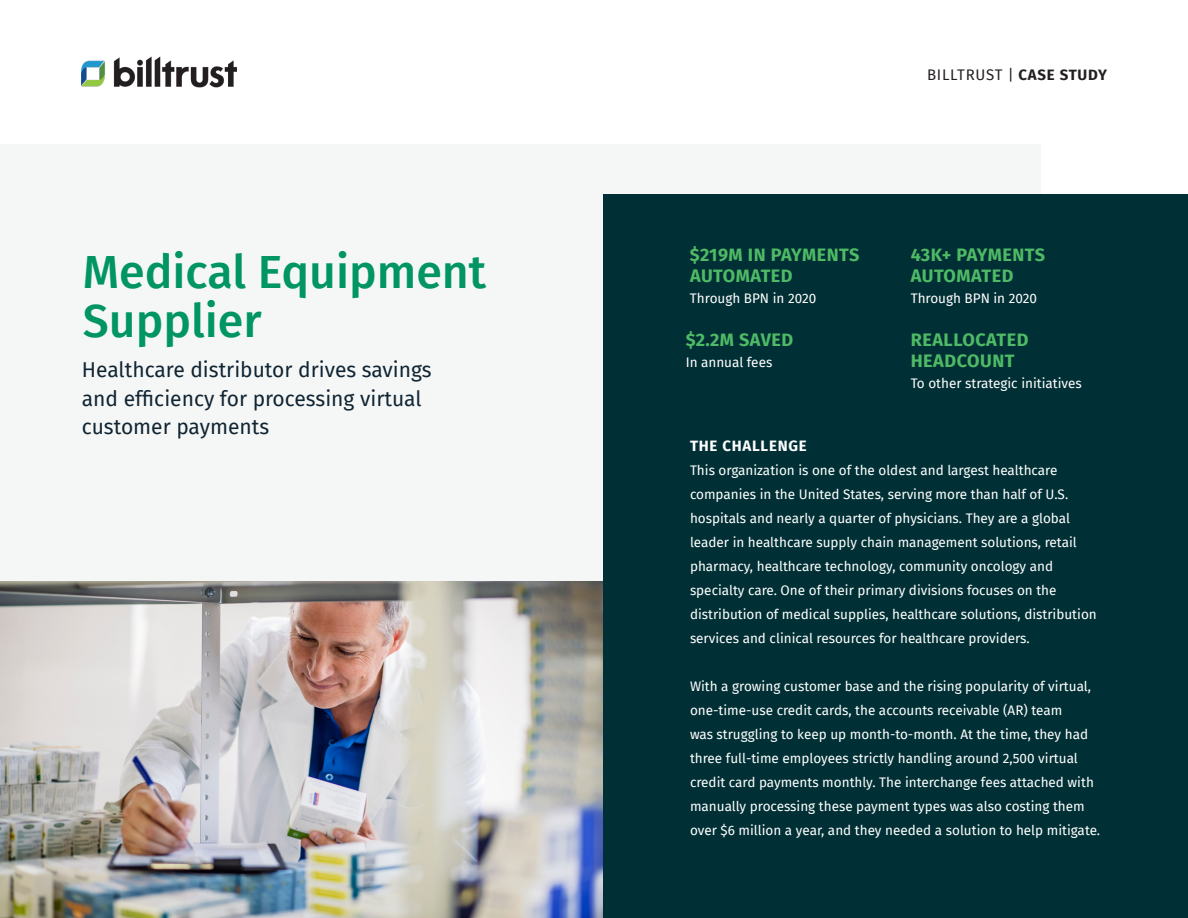
<style>
.page{position:relative;width:1188px;height:918px;background:#fff}
.page>*{position:absolute;margin:0;border:0;box-sizing:border-box;transform-origin:0 0}
.t1{font:500 46.5px/49.5px "Fira Sans";color:#009563}
.t2{font:21px/28.5px "Fira Sans";color:#102432}
.t3{font:700 18px/21px "Fira Sans";letter-spacing:.03em;color:#4fba65}
.t4{font:15px "Fira Sans";letter-spacing:.045em;color:#231f20}
.t5{font:700 15px "Fira Sans";letter-spacing:.05em;color:#fff}
.t6{font:13.5px/24px "Fira Sans";color:#fff}
.s1{font-weight:700}
</style>
<div class="page">
<div style="left:0;top:144px;width:1040px;height:774px;background:#f5f7f7"></div>
<img style="left:0;top:581px;width:603px;height:337px">
<img style="left:81px;top:57px;width:156px;height:30px">
<div style="left:603px;top:194px;width:585px;height:724px;background:#003035"></div>
<p class="t1" style="left:83px;top:244px;width:405px">Medical Equipment<br>Supplier</p>
<p class="t2" style="left:82px;top:355px;width:351px">Healthcare distributor drives savings and efficiency for processing virtual customer payments</p>
<p class="t4" style="left:927px;top:64px;width:181px">BILLTRUST | <span class="s1">CASE STUDY</span></p>
<p class="t3" style="left:690px;top:243px;width:171px">$219M IN PAYMENTS<br>AUTOMATED</p>
<p class="t6" style="left:690px;top:286px;width:128px">Through BPN in 2020</p>
<p class="t3" style="left:686px;top:328px;width:109px">$2.2M SAVED</p>
<p class="t6" style="left:686px;top:350px;width:88px">In annual fees</p>
<p class="t3" style="left:911px;top:243px;width:136px">43K+ PAYMENTS<br>AUTOMATED</p>
<p class="t6" style="left:911px;top:286px;width:128px">Through BPN in 2020</p>
<p class="t3" style="left:911px;top:328px;width:119px">REALLOCATED<br>HEADCOUNT</p>
<p class="t6" style="left:911px;top:371px;width:173px">To other strategic initiatives</p>
<p class="t5" style="left:690px;top:434px;width:118px">THE CHALLENGE</p>
<p class="t6" style="left:690px;top:458px;width:408px">This organization is one of the oldest and largest healthcare companies in the United States, serving more than half of U.S. hospitals and nearly a quarter of physicians. They are a global leader in healthcare supply chain management solutions, retail pharmacy, healthcare technology, community oncology and specialty care. One of their primary divisions focuses on the distribution of medical supplies, healthcare solutions, distribution services and clinical resources for healthcare providers.</p>
<p class="t6" style="left:690px;top:674px;width:412px">With a growing customer base and the rising popularity of virtual, one-time-use credit cards, the accounts receivable (AR) team<br>was struggling to keep up month-to-month. At the time, they had three full-time employees strictly handling around 2,500 virtual credit card payments monthly. The interchange fees attached with manually processing these payment types was also costing them over $6 million a year, and they needed a solution to help mitigate.</p>
</div>
